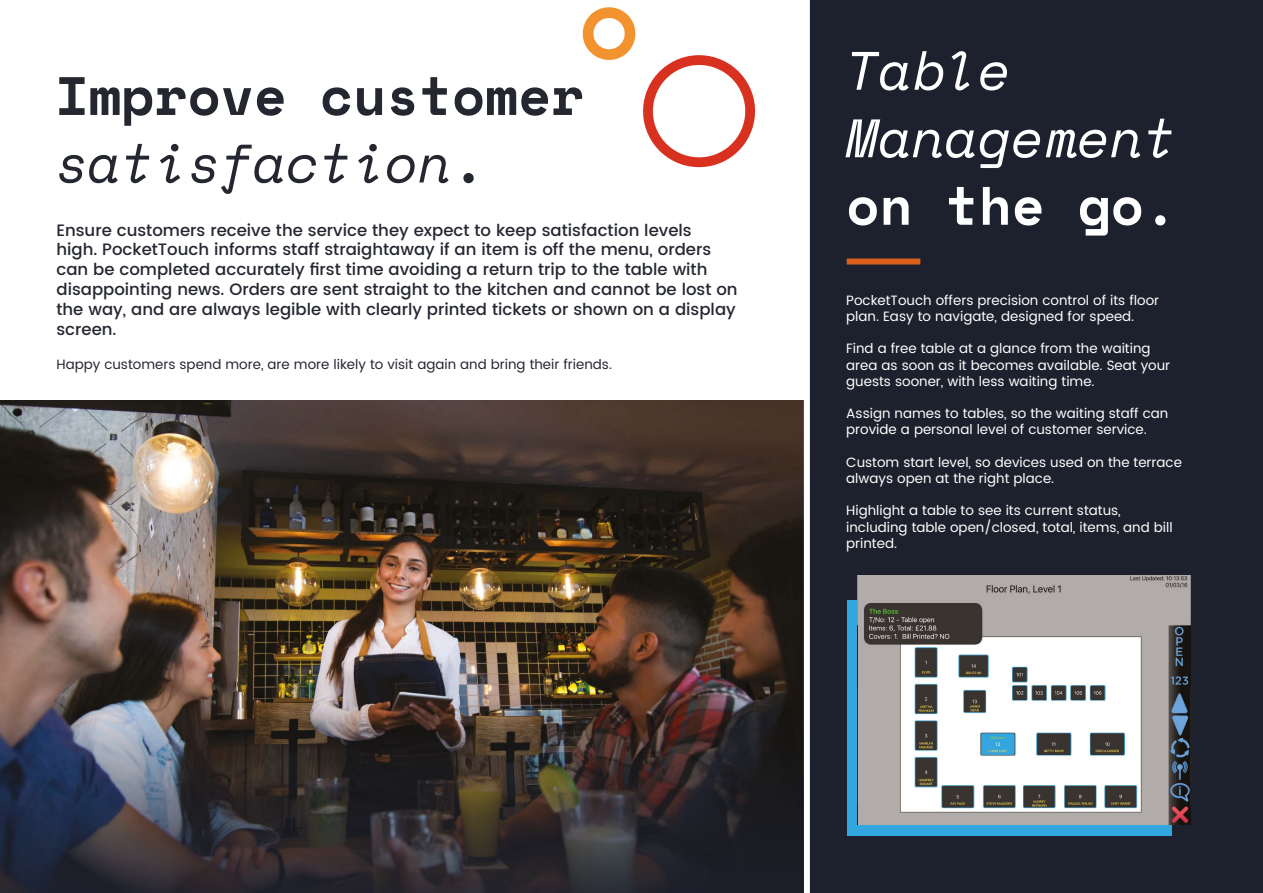
<style>
.page{position:relative;width:1263px;height:893px;background:#fff}
.page>*{position:absolute;margin:0;border:0;box-sizing:border-box;transform-origin:0 0}
.t1{font:700 54px/67.5px "Space Mono";color:#242730}
.t2{font:italic 54px/67.5px "Space Mono";color:#fff}
.t3{font:700 54px "Space Mono";color:#fff}
.t4{font:500 16.5px/19.8px "Poppins";color:#242730}
.t5{font:13.5px/16.2px "Poppins";color:#fff}
.t6{font:13.5px "Poppins";color:#242730}
.s1{font-weight:400;font-style:italic}
</style>
<div class="page">
<img style="left:0;top:401px;width:804px;height:299px">
<svg style="left:582px;top:7px;width:174px;height:161px"></svg>
<div style="left:804px;top:0;width:459px;height:893px;background:#1d212e"></div>
<div style="left:847px;top:258px;width:73px;height:6px;background:#dc5f1b"></div>
<div style="left:804px;top:0;width:6px;height:893px;background:#fff"></div>
<div style="left:847px;top:600px;width:324px;height:236px;background:#32a7df"></div>
<svg style="left:858px;top:575px;width:332px;height:249px"></svg>
<img style="left:0;top:700px;width:804px;height:193px">
<h1 class="t1" style="left:55px;top:60px;width:530px">Improve customer <span class="s1">satisfaction</span>.</h1>
<p class="t4" style="left:56px;top:220px;width:683px">Ensure customers receive the service they expect to keep satisfaction levels<br>high. PocketTouch informs staff straightaway if an item is off the menu, orders can be completed accurately first time avoiding a return trip to the table with disappointing news. Orders are sent straight to the kitchen and cannot be lost on the way, and are always legible with clearly printed tickets or shown on a display screen.</p>
<p class="t6" style="left:56px;top:354px;width:557px">Happy customers spend more, are more likely to visit again and bring their friends.</p>
<h1 class="t2" style="left:846px;top:35px;width:332px">Table<br>Management</h1>
<h1 class="t3" style="left:846px;top:164px;width:332px">on the go.</h1>
<p class="t5" style="left:846px;top:292px;width:314px">PocketTouch offers precision control of its floor plan. Easy to navigate, designed for speed.</p>
<p class="t5" style="left:846px;top:341px;width:325px">Find a free table at a glance from the waiting area as soon as it becomes available. Seat your guests sooner, with less waiting time.</p>
<p class="t5" style="left:846px;top:406px;width:324px">Assign names to tables, so the waiting staff can provide a personal level of customer service.</p>
<p class="t5" style="left:846px;top:454px;width:337px">Custom start level, so devices used on the terrace always open at the right place.</p>
<p class="t5" style="left:846px;top:503px;width:328px">Highlight a table to see its current status, including table open/closed, total, items, and bill printed.</p>
</div>
